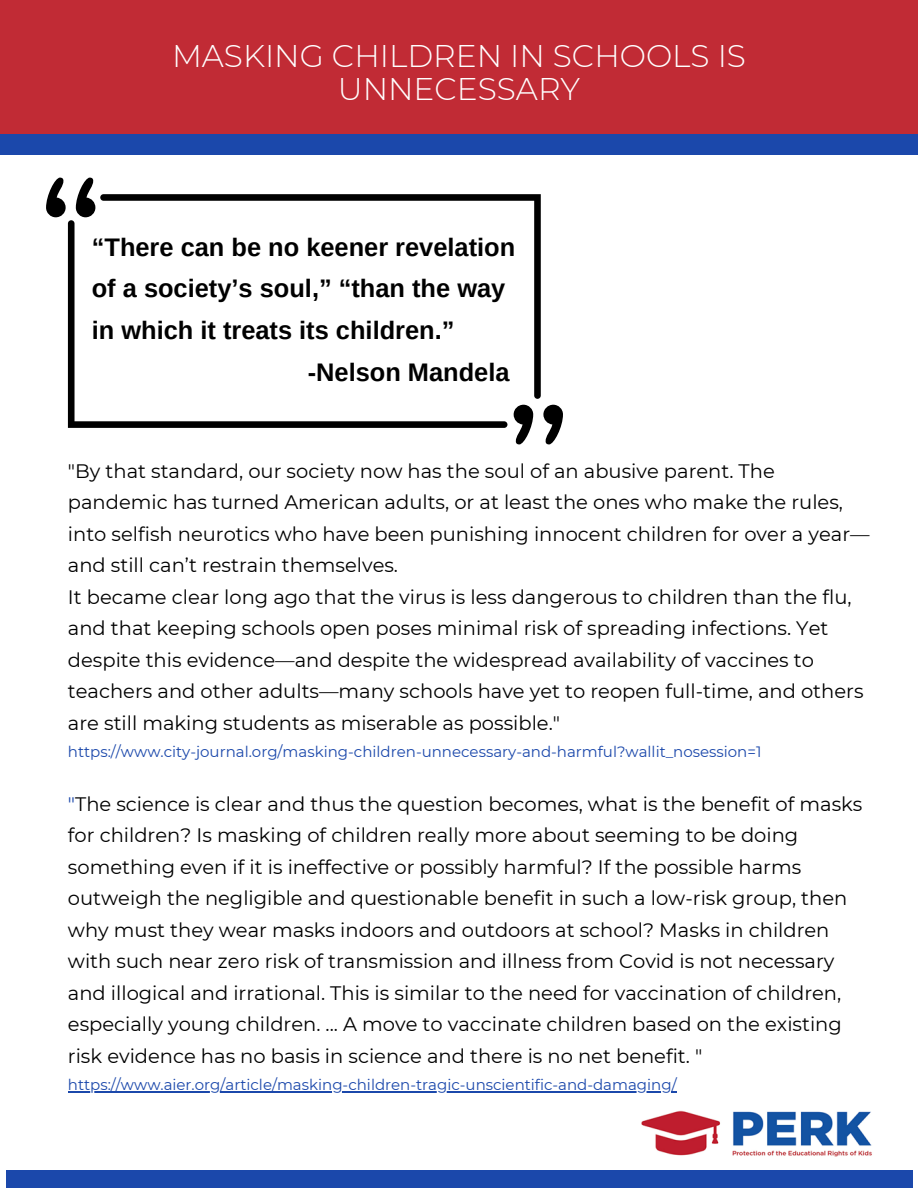
<style>
.page{position:relative;width:918px;height:1188px;background:#fff}
.page>*{position:absolute;margin:0;border:0;box-sizing:border-box;transform-origin:0 0}
.t1{font:300 31.35px/32.7px "Montserrat";color:#fff;text-align:center}
.t2{font:700 25.35px/41.7px "Arimo";color:#000}
.t3{font:19.5px/31.5px "Montserrat";color:#000}
.t4{font:15px "Montserrat";color:#1b48ab}
.s1{color:#1b48ab}
</style>
<div class="page">
<div style="left:6px;top:1170px;width:906px;height:18px;background:#1b48ab"></div>
<div style="left:0;top:134px;width:918px;height:20px;background:#1b48ab"></div>
<img style="left:641px;top:1110px;width:231px;height:47px">
<div style="left:0;top:0;width:918px;height:134px;background:#c12b35"></div>
<svg style="left:76px;top:178px;width:19px;height:39px"></svg>
<svg style="left:46px;top:178px;width:20px;height:39px"></svg>
<svg style="left:514px;top:405px;width:19px;height:39px"></svg>
<svg style="left:543px;top:405px;width:20px;height:39px"></svg>
<svg style="left:100px;top:194px;width:441px;height:205px"></svg>
<svg style="left:68px;top:220px;width:439px;height:208px"></svg>
<hr style="left:68px;top:1091px;width:609px;height:1px;background:#1b48ab">
<p class="t1" style="left:172px;top:39px;width:575px">MASKING CHILDREN IN SCHOOLS IS<br>UNNECESSARY</p>
<p class="t2" style="left:92px;top:226px;width:425px">“There can be no keener revelation of a society’s soul,” “than the way in which it treats its children.”</p>
<p class="t2" style="left:308px;top:351px;width:203px">-Nelson Mandela</p>
<p class="t3" style="left:68px;top:455px;width:803px">"By that standard, our society now has the soul of an abusive parent. The pandemic has turned American adults, or at least the ones who make the rules, into selfish neurotics who have been punishing innocent children for over a year— and still can’t restrain themselves.</p>
<p class="t3" style="left:68px;top:581px;width:797px">It became clear long ago that the virus is less dangerous to children than the flu, and that keeping schools open poses minimal risk of spreading infections. Yet despite this evidence—and despite the widespread availability of vaccines to teachers and other adults—many schools have yet to reopen full-time, and others are still making students as miserable as possible."</p>
<p class="t4" style="left:68px;top:742px;width:695px">https://www.city-journal.org/masking-children-unnecessary-and-harmful?wallit_nosession=1</p>
<p class="t3" style="left:68px;top:788px;width:796px"><span class="s1">"</span>The science is clear and thus the question becomes, what is the benefit of masks for children? Is masking of children really more about seeming to be doing something even if it is ineffective or possibly harmful? If the possible harms outweigh the negligible and questionable benefit in such a low-risk group, then why must they wear masks indoors and outdoors at school? Masks in children with such near zero risk of transmission and illness from Covid is not necessary and illogical and irrational. This is similar to the need for vaccination of children, especially young children. ... A move to vaccinate children based on the existing risk evidence has no basis in science and there is no net benefit. "</p>
<p class="t4" style="left:68px;top:1075px;width:610px">https://www.aier.org/article/masking-children-tragic-unscientific-and-damaging/</p>
</div>
